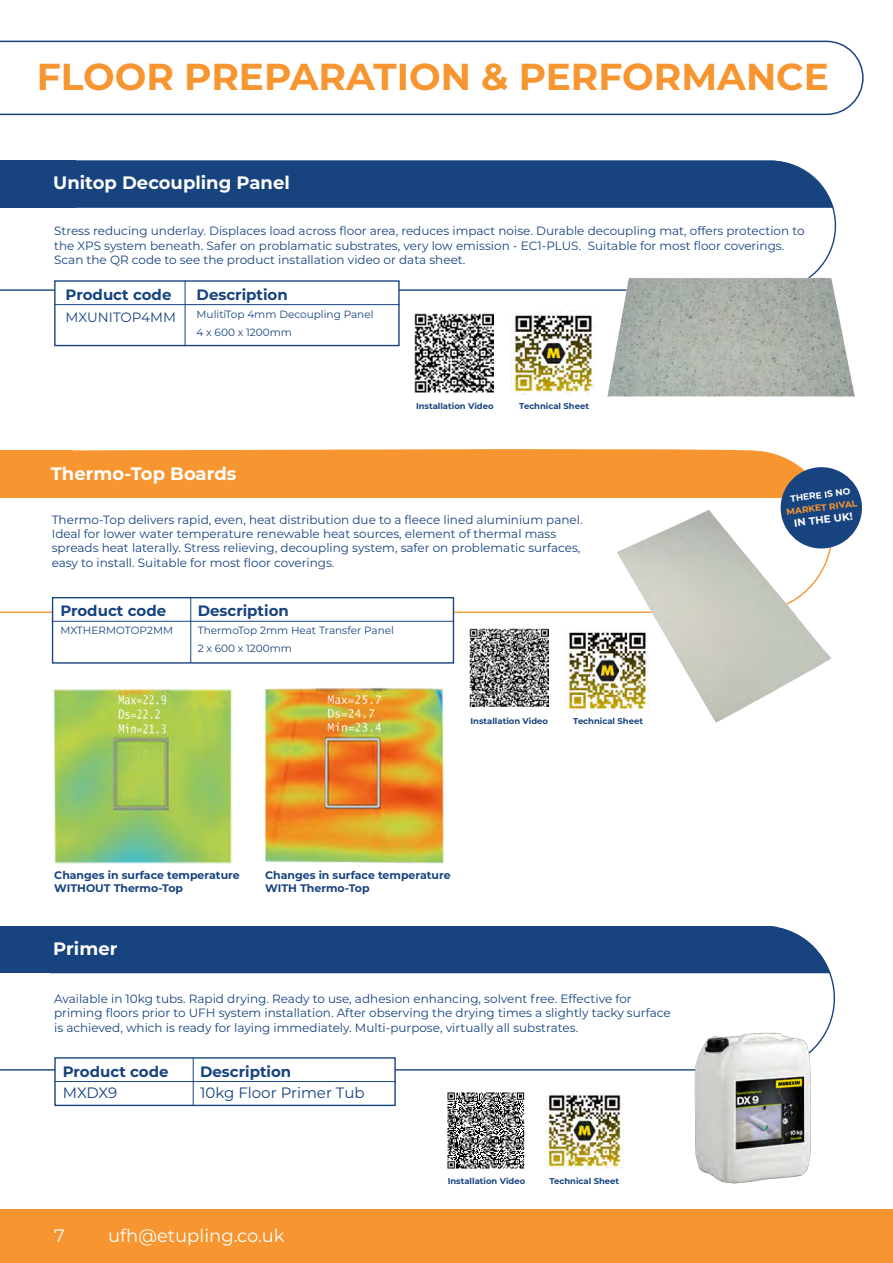
<style>
.page{position:relative;width:893px;height:1263px;background:#fff}
.page>*{position:absolute;margin:0;border:0;box-sizing:border-box;transform-origin:0 0}
.t1{font:700 37.5px "Montserrat";color:#f79530}
.t2{font:700 18px "Montserrat";color:#fff}
.t3{font:18px "Montserrat";color:#fff}
.t4{font:700 15px "Montserrat";color:#17437f}
.t5{font:15px "Montserrat";color:#17437f}
.t6{font:13.5px "Montserrat";color:#17437f}
.t7{font:12px/14.4px "Montserrat";color:#17437f}
.t8{font:700 10.95px/13.2px "Montserrat";color:#17437f}
.t9{font:10.5px "Montserrat";color:#17437f}
.t10{font:700 10.5px "Montserrat";color:#fff}
.t11{font:700 9px "Montserrat";color:#f79530}
.t12{font:700 9px "Montserrat";color:#fff}
.t13{font:700 8.4px "Montserrat";color:#17437f}
</style>
<div class="page">
<div style="left:0;top:1210px;width:893px;height:53px;background:#f79530"></div>
<svg style="left:0;top:161px;width:836px;height:130px"></svg>
<svg style="left:0;top:926px;width:835px;height:144px"></svg>
<svg style="left:33px;top:449px;width:725px;height:2px"></svg>
<div style="left:50px;top:926px;width:780px;height:47px;background:#17437f"></div>
<div style="left:53px;top:161px;width:780px;height:47px;background:#17437f"></div>
<img style="left:687px;top:1016px;width:140px;height:168px">
<div style="left:54px;top:1057px;width:342px;height:49px;background:#fff;border:1px solid #17437f"></div>
<hr style="left:193px;top:1057px;width:1px;height:48px;background:#17437f">
<hr style="left:54px;top:1081px;width:342px;height:1px;background:#17437f">
<svg style="left:0;top:451px;width:833px;height:162px"></svg>
<img style="left:569px;top:264px;width:286px;height:133px">
<img style="left:611px;top:507px;width:234px;height:216px">
<div style="left:52px;top:597px;width:402px;height:67px;background:#fff;border:1px solid #17437f"></div>
<hr style="left:190px;top:597px;width:1px;height:66px;background:#17437f">
<hr style="left:52px;top:621px;width:402px;height:1px;background:#17437f">
<svg style="left:0;top:41px;width:864px;height:74px"></svg>
<div style="left:54px;top:280px;width:346px;height:66px;background:#fff;border:1px solid #17437f"></div>
<hr style="left:185px;top:280px;width:1px;height:66px;background:#17437f">
<hr style="left:54px;top:304px;width:346px;height:1px;background:#17437f">
<img style="left:415px;top:313px;width:78px;height:79px">
<img style="left:469px;top:628px;width:79px;height:79px">
<img style="left:447px;top:1092px;width:78px;height:77px">
<img style="left:545px;top:1091px;width:79px;height:79px">
<img style="left:565px;top:628px;width:85px;height:84px">
<img style="left:514px;top:311px;width:81px;height:84px">
<div style="left:781px;top:467px;width:81px;height:81px;background:#17437f;border-radius:50%"></div>
<img style="left:53px;top:689px;width:179px;height:175px">
<img style="left:265px;top:688px;width:179px;height:176px">
<p class="t1" style="left:37px;top:49px;width:793px">FLOOR PREPARATION &amp; PERFORMANCE</p>
<p class="t2" style="left:53px;top:170px;width:238px">Unitop Decoupling Panel</p>
<p class="t7" style="left:54px;top:224px;width:752px">Stress reducing underlay. Displaces load across floor area, reduces impact noise. Durable decoupling mat, offers protection to the XPS system beneath. Safer on problamatic substrates, very low emission - EC1-PLUS. Suitable for most floor coverings.</p>
<p class="t7" style="left:54px;top:252px;width:413px">Scan the QR code to see the product installation video or data sheet.</p>
<p class="t4" style="left:66px;top:283px;width:107px">Product code</p>
<p class="t6" style="left:66px;top:308px;width:112px">MXUNITOP4MM</p>
<p class="t4" style="left:197px;top:283px;width:93px">Description</p>
<p class="t9" style="left:197px;top:307px;width:178px">MulitiTop 4mm Decoupling Panel</p>
<p class="t9" style="left:197px;top:325px;width:97px">4 x 600 x 1200mm</p>
<p class="t2" style="left:51px;top:460px;width:187px">Thermo-Top Boards</p>
<p class="t13" style="left:416px;top:400px;width:79px">Installation Video</p>
<p class="t13" style="left:519px;top:400px;width:71px">Technical Sheet</p>
<p class="t7" style="left:52px;top:512px;width:532px">Thermo-Top delivers rapid, even, heat distribution due to a fleece lined aluminium panel.<br>Ideal for lower water temperature renewable heat sources, element of thermal mass spreads heat laterally. Stress relieving, decoupling system, safer on problematic surfaces, easy to install. Suitable for most floor coverings.</p>
<p class="t4" style="left:60px;top:600px;width:107px">Product code</p>
<p class="t9" style="left:60px;top:623px;width:114px">MXTHERMOTOP2MM</p>
<p class="t4" style="left:198px;top:600px;width:93px">Description</p>
<p class="t9" style="left:198px;top:623px;width:198px">ThermoTop 2mm Heat Transfer Panel</p>
<p class="t9" style="left:198px;top:641px;width:96px">2 x 600 x 1200mm</p>
<p class="t13" style="left:470px;top:715px;width:79px">Installation Video</p>
<p class="t13" style="left:573px;top:715px;width:71px">Technical Sheet</p>
<p class="t8" style="left:54px;top:867px;width:187px">Changes in surface temperature<br>WITHOUT Thermo-Top</p>
<p class="t8" style="left:265px;top:867px;width:187px">Changes in surface temperature<br>WITH Thermo-Top</p>
<p class="t2" style="left:53px;top:936px;width:66px">Primer</p>
<p class="t7" style="left:54px;top:991px;width:618px">Available in 10kg tubs. Rapid drying. Ready to use, adhesion enhancing, solvent free. Effective for priming floors prior to UFH system installation. After observing the drying times a slightly tacky surface is achieved, which is ready for laying immediately. Multi-purpose, virtually all substrates.</p>
<p class="t4" style="left:63px;top:1060px;width:107px">Product code</p>
<p class="t5" style="left:63px;top:1082px;width:56px">MXDX9</p>
<p class="t4" style="left:200px;top:1060px;width:93px">Description</p>
<p class="t5" style="left:200px;top:1082px;width:166px">10kg Floor Primer Tub</p>
<p class="t3" style="left:54px;top:1223px;width:12px">7</p>
<p class="t3" style="left:108px;top:1223px;width:178px">ufh@etupling.co.uk</p>
<p class="t13" style="left:448px;top:1175px;width:79px">Installation Video</p>
<p class="t13" style="left:549px;top:1175px;width:71px">Technical Sheet</p>
<p class="t12" style="left:790px;top:492px;width:62px;rotate:-7deg">THERE IS NO</p>
<p class="t11" style="left:786px;top:505px;width:73px;rotate:-7deg">MARKET RIVAL</p>
<p class="t10" style="left:793px;top:515px;width:60px;rotate:-7deg">IN THE UK!</p>
</div>
